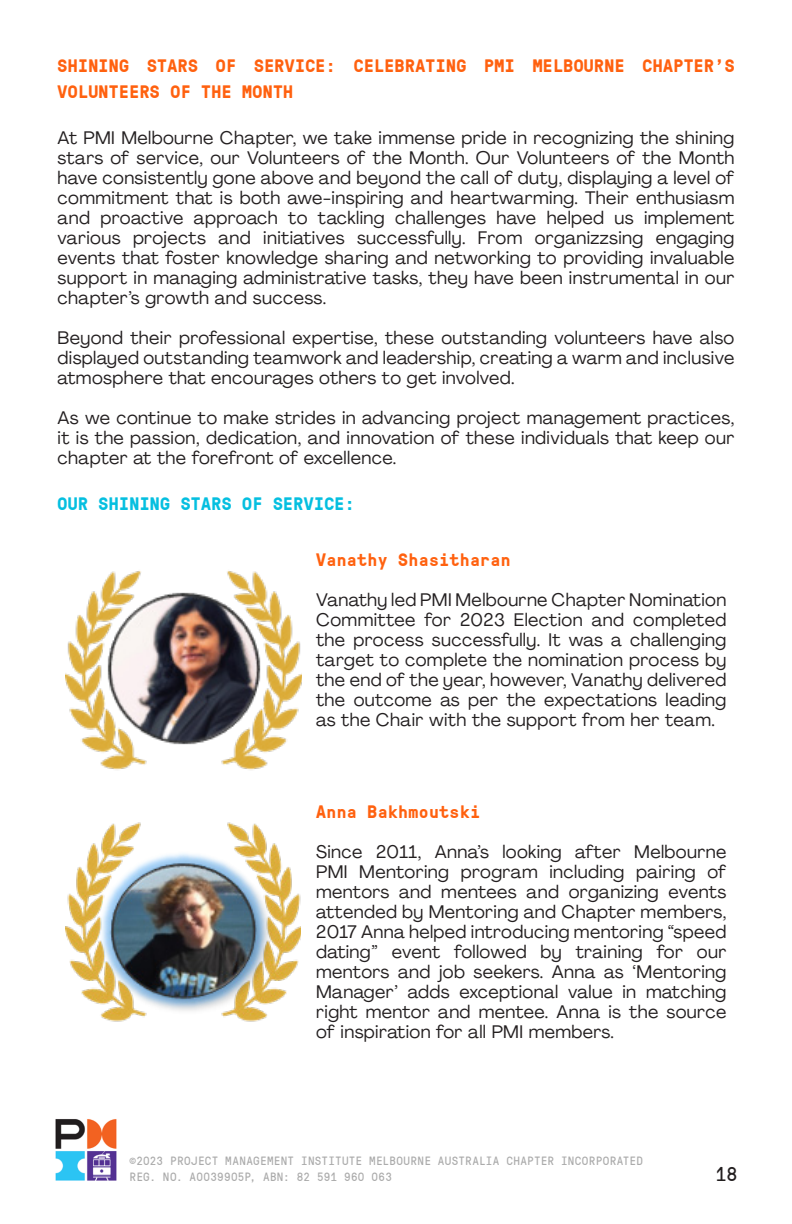
<style>
.page{position:relative;width:792px;height:1224px;background:#fff}
.page>*{position:absolute;margin:0;border:0;box-sizing:border-box;transform-origin:0 0}
.t1{font:20px "GT Pressura Mono";color:#231f20}
.Paragraph_Style{font:18px/20px "Agrandir";letter-spacing:.02em;color:#231f20;text-align:justify}
.Paragraph_Style-2{font:700 18px/26px "GT Pressura Mono";letter-spacing:.02em;color:#ff610f}
.Paragraph_Style-3{font:700 18px "GT Pressura Mono";letter-spacing:.02em;color:#05bfe0}
.t2{font:12px/16px "GT Pressura Mono";letter-spacing:.02em;color:#ababab}
</style>
<div class="page">
<img style="left:55px;top:1119px;width:62px;height:62px">
<img style="left:66px;top:570px;width:235px;height:200px">
<img style="left:66px;top:822px;width:235px;height:200px">
<img style="left:105px;top:591px;width:156px;height:154px">
<p class="Paragraph_Style-2" style="left:58px;top:52px;width:679px">SHINING STARS OF SERVICE: CELEBRATING PMI MELBOURNE CHAPTER’S<br>VOLUNTEERS OF THE MONTH</p>
<p class="Paragraph_Style" style="left:58px;top:127px;width:678px">At PMI Melbourne Chapter, we take immense pride in recognizing the shining stars of service, our Volunteers of the Month. Our Volunteers of the Month have consistently gone above and beyond the call of duty, displaying a level of commitment that is both awe-inspiring and heartwarming. Their enthusiasm and proactive approach to tackling challenges have helped us implement various projects and initiatives successfully. From organizzsing engaging events that foster knowledge sharing and networking to providing invaluable support in managing administrative tasks, they have been instrumental in our chapter’s growth and success.</p>
<p class="Paragraph_Style" style="left:58px;top:327px;width:678px">Beyond their professional expertise, these outstanding volunteers have also displayed outstanding teamwork and leadership, creating a warm and inclusive atmosphere that encourages others to get involved.</p>
<p class="Paragraph_Style" style="left:58px;top:407px;width:678px">As we continue to make strides in advancing project management practices, it is the passion, dedication, and innovation of these individuals that keep our chapter at the forefront of excellence.</p>
<p class="Paragraph_Style-3" style="left:58px;top:491px;width:299px">OUR SHINING STARS OF SERVICE:</p>
<p class="Paragraph_Style-2" style="left:316px;top:546px;width:196px">Vanathy Shasitharan</p>
<p class="Paragraph_Style" style="left:316px;top:590px;width:412px">Vanathy led PMI Melbourne Chapter Nomination Committee for 2023 Election and completed the process successfully. It was a challenging target to complete the nomination process by the end of the year, however, Vanathy delivered the outcome as per the expectations leading as the Chair with the support from her team.</p>
<p class="Paragraph_Style-2" style="left:316px;top:798px;width:165px">Anna Bakhmoutski</p>
<p class="Paragraph_Style" style="left:316px;top:841px;width:412px">Since 2011, Anna’s looking after Melbourne PMI Mentoring program including pairing of mentors and mentees and organizing events attended by Mentoring and Chapter members, 2017 Anna helped introducing mentoring “speed dating” event followed by training for our mentors and job seekers. Anna as ‘Mentoring Manager’ adds exceptional value in matching right mentor and mentee. Anna is the source of inspiration for all PMI members.</p>
<p class="t2" style="left:130px;top:1152px;width:515px">©2023 PROJECT MANAGEMENT INSTITUTE MELBOURNE AUSTRALIA CHAPTER INCORPORATED<br>REG. NO. A0039905P, ABN: 82 591 960 063</p>
<p class="t1" style="left:715px;top:1159px;width:24px">18</p>
</div>
